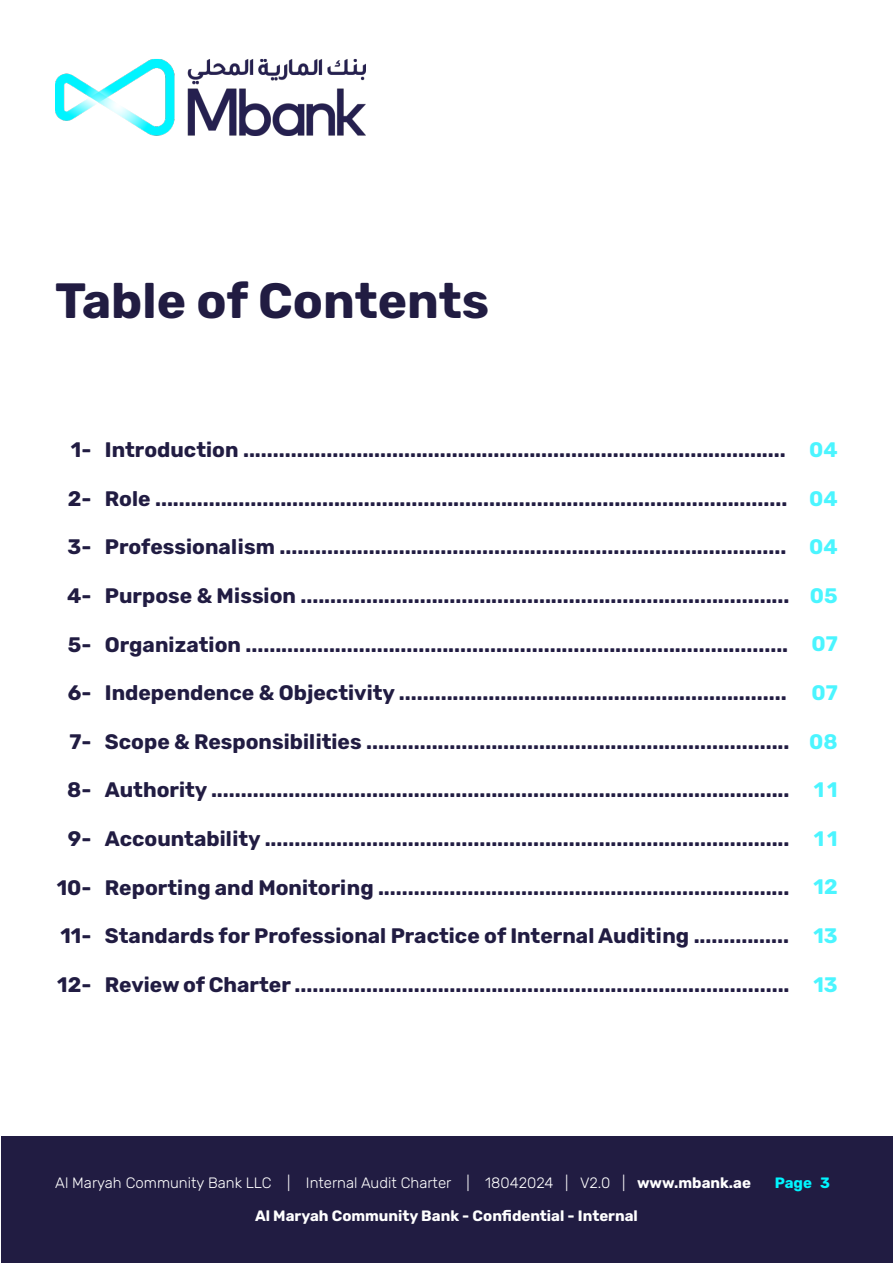
<style>
.page{position:relative;width:893px;height:1263px;background:#fff}
.page>*{position:absolute;margin:0;border:0;box-sizing:border-box;transform-origin:0 0}
.t1{font:700 49.5px "Rubik";color:#211c42}
.t2{font:700 21px "Rubik";color:#211c42}
.t3{font:700 21px "Rubik";color:#4bf5ff}
.t4{font:300 15px/32.2px "Rubik";color:#fff}
.t5{font:700 15px "Rubik";color:#00f5ff}
.s1{font-weight:700}
</style>
<div class="page">
<img style="left:55px;top:58px;width:311px;height:78px">
<div style="left:2px;top:1137px;width:891px;height:126px;background:#211c42"></div>
<h1 class="t1" style="left:55px;top:273px;width:436px">Table of Contents</h1>
<p class="t2" style="left:71px;top:438px;width:22px">1-</p>
<p class="t2" style="left:68px;top:487px;width:25px">2-</p>
<p class="t2" style="left:68px;top:535px;width:25px">3-</p>
<p class="t2" style="left:67px;top:584px;width:26px">4-</p>
<p class="t2" style="left:68px;top:632px;width:25px">5-</p>
<p class="t2" style="left:68px;top:681px;width:25px">6-</p>
<p class="t2" style="left:69px;top:730px;width:24px">7-</p>
<p class="t2" style="left:67px;top:778px;width:26px">8-</p>
<p class="t2" style="left:68px;top:827px;width:25px">9-</p>
<p class="t2" style="left:57px;top:875px;width:36px">10-</p>
<p class="t2" style="left:61px;top:924px;width:32px">11-</p>
<p class="t2" style="left:57px;top:973px;width:36px">12-</p>
<p class="t2" style="left:105px;top:438px;width:682px">Introduction ...........................................................................................</p>
<p class="t2" style="left:105px;top:487px;width:684px">Role ..........................................................................................................</p>
<p class="t2" style="left:105px;top:535px;width:683px">Professionalism .....................................................................................</p>
<p class="t2" style="left:105px;top:584px;width:686px">Purpose &amp; Mission ..................................................................................</p>
<p class="t2" style="left:105px;top:632px;width:685px">Organization ...........................................................................................</p>
<p class="t2" style="left:105px;top:681px;width:683px">Independence &amp; Objectivity .................................................................</p>
<p class="t2" style="left:105px;top:730px;width:686px">Scope &amp; Responsibilities .......................................................................</p>
<p class="t2" style="left:105px;top:778px;width:686px">Authority .................................................................................................</p>
<p class="t2" style="left:105px;top:827px;width:686px">Accountability ........................................................................................</p>
<p class="t2" style="left:105px;top:875px;width:686px">Reporting and Monitoring .....................................................................</p>
<p class="t2" style="left:105px;top:924px;width:686px">Standards for Professional Practice of Internal Auditing ................</p>
<p class="t2" style="left:105px;top:973px;width:686px">Review of Charter ...................................................................................</p>
<p class="t3" style="left:809px;top:438px;width:30px">04</p>
<p class="t3" style="left:809px;top:487px;width:30px">04</p>
<p class="t3" style="left:809px;top:535px;width:30px">04</p>
<p class="t3" style="left:810px;top:584px;width:29px">05</p>
<p class="t3" style="left:811px;top:632px;width:28px">07</p>
<p class="t3" style="left:811px;top:681px;width:28px">07</p>
<p class="t3" style="left:809px;top:730px;width:30px">08</p>
<p class="t3" style="left:814px;top:778px;width:26px">11</p>
<p class="t3" style="left:814px;top:827px;width:26px">11</p>
<p class="t3" style="left:814px;top:875px;width:26px">12</p>
<p class="t3" style="left:813px;top:924px;width:26px">13</p>
<p class="t3" style="left:813px;top:973px;width:26px">13</p>
<p class="t4" style="left:255px;top:1167px;width:497px;text-indent:-200px">Al Maryah Community Bank LLC | Internal Audit Charter | 18042024 | V2.0 | <span class="s1">www.mbank.ae<br>Al Maryah Community Bank - Confidential - Internal</span></p>
<p class="t5" style="left:775px;top:1175px;width:57px">Page 3</p>
</div>
